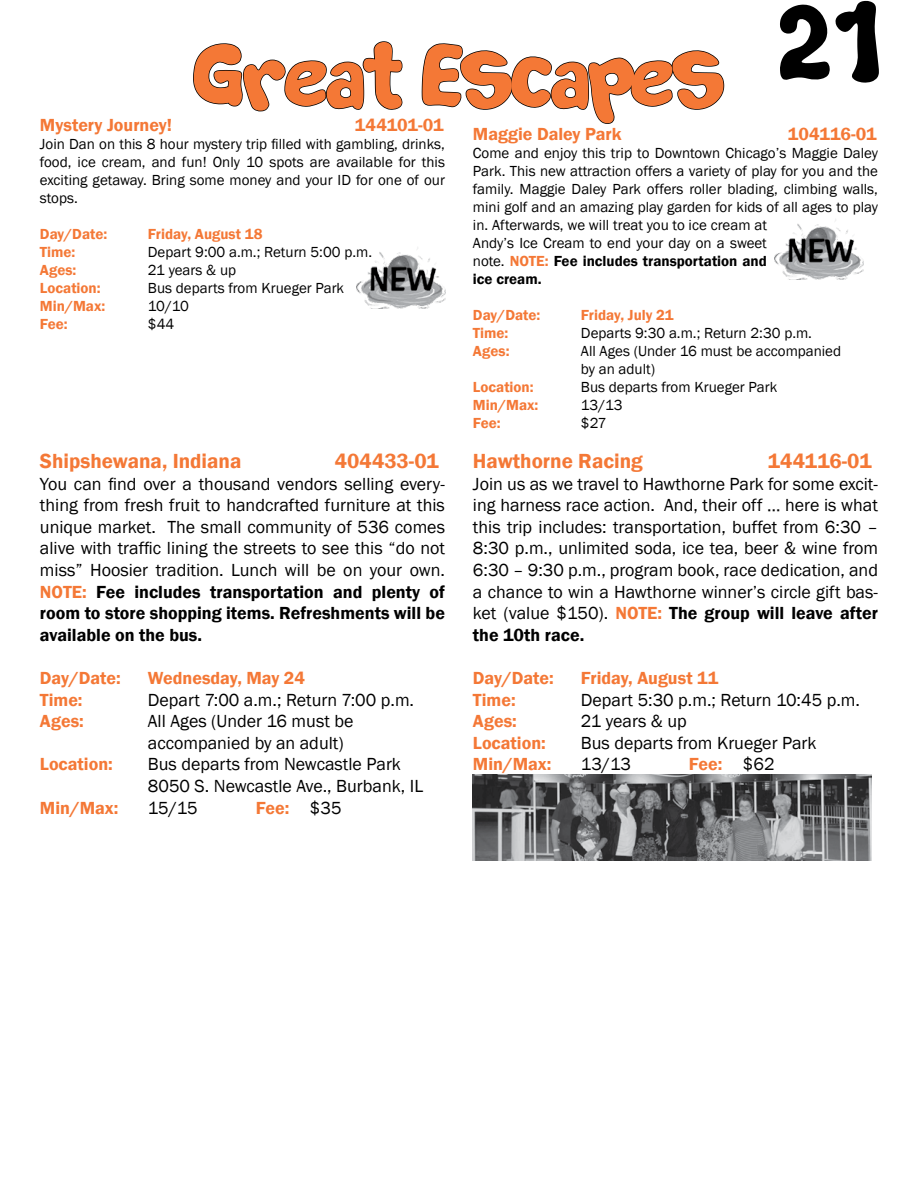
<style>
.page{position:relative;width:918px;height:1188px;background:#fff}
.page>*{position:absolute;margin:0;border:0;box-sizing:border-box;transform-origin:0 0}
.t1{font:108px "Soft Marshmallow";color:#000}
.t2{font:90px "Soft Marshmallow";letter-spacing:-.02em;color:#f47836}
.t3{font:600 21px "Franklin Gothic";color:#f47836}
.t4{font:18px/21.6px "Franklin Gothic";color:#000;text-align:justify}
.t5{font:600 18px "Franklin Gothic";color:#f47836}
.t6{font:15px/18px "Franklin Gothic";color:#000}
.t7{font:600 15px "Franklin Gothic";color:#f47836}
.s1{font-weight:600;color:#f47836}
.s2{font-weight:600}
.s3{font-weight:400;color:#000}
</style>
<div class="page">
<img style="left:473px;top:774px;width:399px;height:86px">
<svg style="left:193px;top:41px;width:210px;height:71px"></svg>
<svg style="left:421px;top:43px;width:304px;height:81px"></svg>
<img style="left:356px;top:247px;width:89px;height:61px">
<img style="left:774px;top:219px;width:89px;height:61px">
<h1 class="t1" style="left:776px;top:-17px;width:113px">21</h1>
<h2 class="t2" style="left:194px;top:25px;width:532px">Great Escapes</h2>
<p class="t5" style="left:40px;top:114px;width:134px">Mystery Journey!</p>
<p class="t5" style="left:355px;top:114px;width:90px">144101-01</p>
<p class="t6" style="left:40px;top:136px;width:407px;text-align:justify">Join Dan on this 8 hour mystery trip filled with gambling, drinks, food, ice cream, and fun! Only 10 spots are available for this exciting getaway. Bring some money and your ID for one of our stops.</p>
<p class="t7" style="left:40px;top:225px;width:69px">Day/Date:</p>
<p class="t7" style="left:148px;top:225px;width:116px">Friday, August 18</p>
<p class="t7" style="left:40px;top:243px;width:37px">Time:</p>
<p class="t6" style="left:148px;top:244px;width:226px">Depart 9:00 a.m.; Return 5:00 p.m.</p>
<p class="t7" style="left:40px;top:261px;width:38px">Ages:</p>
<p class="t6" style="left:148px;top:262px;width:90px">21 years &amp; up</p>
<p class="t7" style="left:40px;top:279px;width:62px">Location:</p>
<p class="t6" style="left:148px;top:280px;width:198px">Bus departs from Krueger Park</p>
<p class="t7" style="left:40px;top:297px;width:67px">Min/Max:</p>
<p class="t6" style="left:148px;top:298px;width:43px">10/10</p>
<p class="t7" style="left:40px;top:315px;width:29px">Fee:</p>
<p class="t6" style="left:148px;top:316px;width:28px">$44</p>
<p class="t5" style="left:473px;top:123px;width:150px">Maggie Daley Park</p>
<p class="t5" style="left:788px;top:123px;width:90px">104116-01</p>
<p class="t6" style="left:473px;top:144px;width:407px">Come and enjoy this trip to Downtown Chicago’s Maggie Daley Park. This new attraction offers a variety of play for you and the family. Maggie Daley Park offers roller blading, climbing walls, mini golf and an amazing play garden for kids of all ages to play in. Afterwards, we will treat you to ice cream at<br>Andy’s Ice Cream to end your day on a sweet<br>note. <span class="s1">NOTE:</span> <span class="s2">Fee includes transportation and<br>ice cream.</span></p>
<p class="t7" style="left:473px;top:306px;width:69px">Day/Date:</p>
<p class="t7" style="left:581px;top:306px;width:94px">Friday, July 21</p>
<p class="t7" style="left:473px;top:324px;width:37px">Time:</p>
<p class="t6" style="left:581px;top:324px;width:233px">Departs 9:30 a.m.; Return 2:30 p.m.</p>
<p class="t7" style="left:473px;top:342px;width:38px">Ages:</p>
<p class="t6" style="left:581px;top:342px;width:262px">All Ages (Under 16 must be accompanied by an adult)</p>
<p class="t7" style="left:473px;top:378px;width:62px">Location:</p>
<p class="t6" style="left:581px;top:378px;width:198px">Bus departs from Krueger Park</p>
<p class="t7" style="left:473px;top:396px;width:67px">Min/Max:</p>
<p class="t6" style="left:581px;top:396px;width:43px">13/13</p>
<p class="t7" style="left:473px;top:414px;width:29px">Fee:</p>
<p class="t6" style="left:581px;top:414px;width:27px">$27</p>
<p class="t3" style="left:40px;top:448px;width:203px">Shipshewana, Indiana</p>
<p class="t3" style="left:335px;top:448px;width:106px">404433-01</p>
<p class="t4" style="left:40px;top:473px;width:407px">You can find over a thousand vendors selling every&shy;thing from fresh fruit to handcrafted furniture at this unique market. The small community of 536 comes alive with traffic lining the streets to see this “do not miss” Hoosier tradition. Lunch will be on your own.<br><span class="s1">NOTE:</span> <span class="s2">Fee includes transportation and plenty of room to store shopping items. Refreshments will be available on the bus.</span></p>
<p class="t5" style="left:40px;top:667px;width:82px">Day/Date:</p>
<p class="t5" style="left:148px;top:667px;width:159px">Wednesday, May 24</p>
<p class="t5" style="left:40px;top:688px;width:44px">Time:</p>
<p class="t4" style="left:148px;top:689px;width:268px">Depart 7:00 a.m.; Return 7:00 p.m.</p>
<p class="t5" style="left:40px;top:710px;width:45px">Ages:</p>
<p class="t4" style="left:148px;top:711px;width:207px">All Ages (Under 16 must be accompanied by an adult)</p>
<p class="t5" style="left:40px;top:753px;width:74px">Location:</p>
<p class="t4" style="left:148px;top:754px;width:277px">Bus departs from Newcastle Park<br>8050 S. Newcastle Ave., Burbank, IL</p>
<p class="t5" style="left:40px;top:796px;width:80px">Min/Max:</p>
<p class="t4" style="left:148px;top:797px;width:51px">15/15</p>
<p class="t5" style="left:256px;top:796px;width:87px">Fee: <span class="s3">$35</span></p>
<p class="t3" style="left:473px;top:448px;width:171px">Hawthorne Racing</p>
<p class="t3" style="left:768px;top:448px;width:105px">144116-01</p>
<p class="t4" style="left:473px;top:473px;width:407px">Join us as we travel to Hawthorne Park for some excit&shy;ing harness race action. And, their off … here is what this trip includes: transportation, buffet from 6:30 – 8:30 p.m., unlimited soda, ice tea, beer &amp; wine from 6:30 – 9:30 p.m., program book, race dedication, and a chance to win a Hawthorne winner’s circle gift bas&shy;ket (value $150). <span class="s1">NOTE:</span> <span class="s2">The group will leave after the 10th race.</span></p>
<p class="t5" style="left:473px;top:667px;width:82px">Day/Date:</p>
<p class="t5" style="left:581px;top:667px;width:139px">Friday, August 11</p>
<p class="t5" style="left:473px;top:688px;width:44px">Time:</p>
<p class="t4" style="left:581px;top:689px;width:281px">Depart 5:30 p.m.; Return 10:45 p.m.</p>
<p class="t5" style="left:473px;top:710px;width:45px">Ages:</p>
<p class="t4" style="left:581px;top:711px;width:107px">21 years &amp; up</p>
<p class="t5" style="left:473px;top:732px;width:74px">Location:</p>
<p class="t4" style="left:581px;top:732px;width:237px">Bus departs from Krueger Park</p>
<p class="t5" style="left:473px;top:753px;width:80px">Min/Max:</p>
<p class="t4" style="left:581px;top:754px;width:52px">13/13</p>
<p class="t5" style="left:689px;top:753px;width:87px">Fee: <span class="s3">$62</span></p>
</div>
